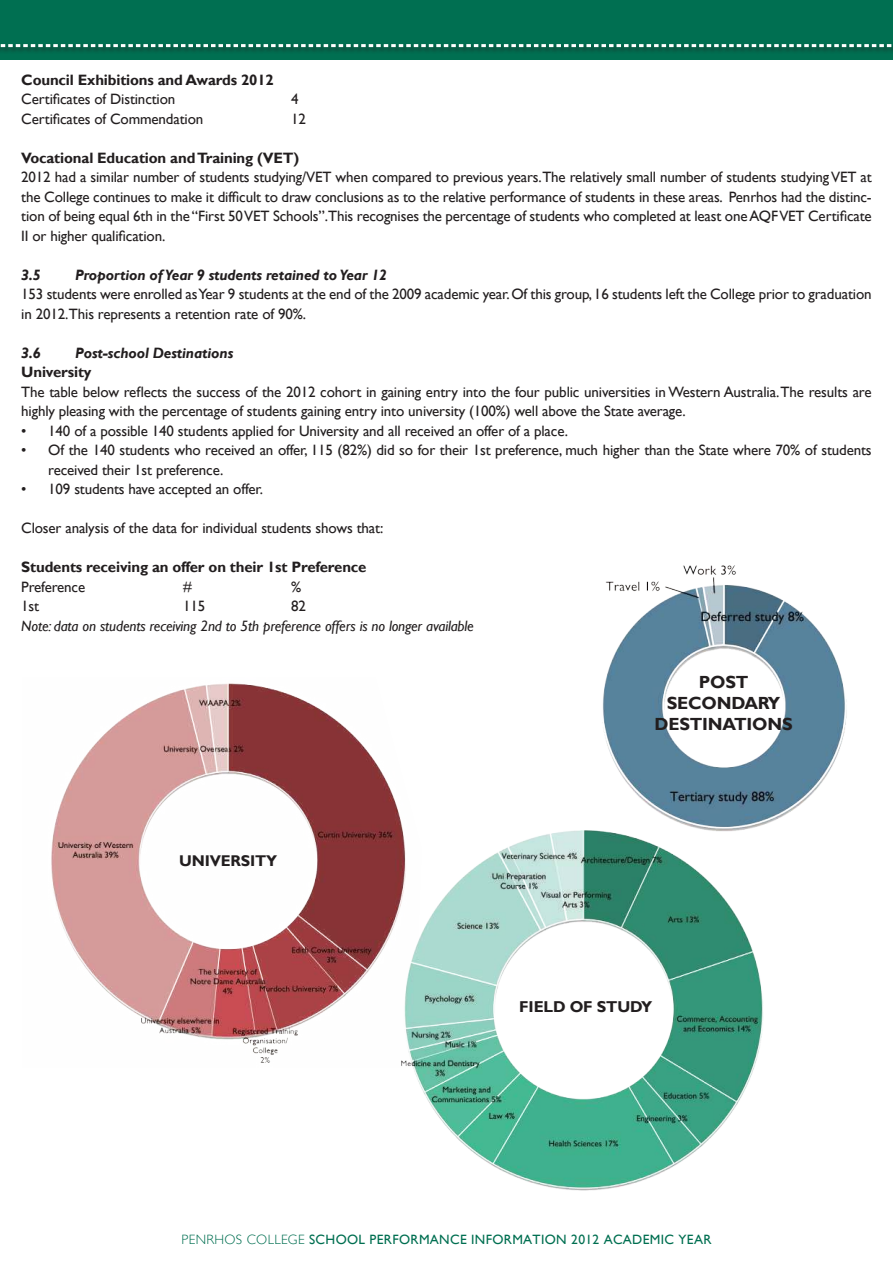
<style>
.page{position:relative;width:893px;height:1263px;background:#fff}
.page>*{position:absolute;margin:0;border:0;box-sizing:border-box;transform-origin:0 0}
.t1{font:700 17.55px/21.1px "Gill Sans";letter-spacing:-.01em;color:#221e1f;text-align:center}
.t2{font:700 15.75px "Gill Sans";letter-spacing:-.01em;color:#221e1f}
.t3{font:700 15.6px "Gill Sans";letter-spacing:-.01em;color:#221e1f}
.t4{font:15px/19.5px "Gill Sans";letter-spacing:-.01em;color:#221e1f}
.t5{font:700 15px "Gill Sans";letter-spacing:-.01em;color:#221e1f}
.t6{font:italic 15px "Gill Sans";letter-spacing:-.01em;color:#221e1f}
.t7{font:italic 700 15px "Gill Sans";letter-spacing:-.01em;color:#221e1f}
.t8{font:13.5px "Gill Sans";letter-spacing:.025em;color:#006f51}
.s1{font-weight:300}
</style>
<div class="page">
<div style="left:0;top:0;width:893px;height:60px;background:#006f51"></div>
<svg style="left:0;top:44px;width:893px;height:5px"></svg>
<img style="left:414px;top:830px;width:349px;height:361px">
<img style="left:51px;top:683px;width:372px;height:386px">
<img style="left:575px;top:565px;width:272px;height:275px">
<p class="t5" style="left:21px;top:74px;width:254px">Council Exhibitions and Awards 2012</p>
<p class="t4" style="left:21px;top:90px;width:156px">Certificates of Distinction</p>
<p class="t4" style="left:291px;top:90px;width:9px">4</p>
<p class="t4" style="left:21px;top:109px;width:184px">Certificates of Commendation</p>
<p class="t4" style="left:291px;top:109px;width:16px">12</p>
<p class="t5" style="left:21px;top:152px;width:279px">Vocational Education and Training (VET)</p>
<p class="t4" style="left:21px;top:169px;width:852px;text-align:justify">2012 had a similar number of students studying/VET when compared to previous years.The relatively small number of students studying VET at the College continues to make it difficult to draw conclusions as to the relative performance of students in these areas. Penrhos had the distinc&shy;tion of being equal 6th in the “First 50 VET Schools”.This recognises the percentage of students who completed at least one AQF VET Certificate II or higher qualification.</p>
<p class="t7" style="left:21px;top:266px;width:21px">3.5</p>
<p class="t7" style="left:75px;top:266px;width:313px">Proportion of Year 9 students retained to Year 12</p>
<p class="t4" style="left:21px;top:286px;width:852px">153 students were enrolled as Year 9 students at the end of the 2009 academic year. Of this group, 16 students left the College prior to graduation in 2012.This represents a retention rate of 90%.</p>
<p class="t7" style="left:21px;top:344px;width:21px">3.6</p>
<p class="t7" style="left:75px;top:344px;width:160px">Post-school Destinations</p>
<p class="t5" style="left:21px;top:366px;width:72px">University</p>
<p class="t4" style="left:21px;top:382px;width:852px">The table below reflects the success of the 2012 cohort in gaining entry into the four public universities in Western Australia. The results are highly pleasing with the percentage of students gaining entry into university (100%) well above the State average.</p>
<p class="t4" style="left:21px;top:421px;width:548px">• 140 of a possible 140 students applied for University and all received an offer of a place.</p>
<p class="t4" style="left:48px;top:441px;width:825px;text-indent:-27px">• Of the 140 students who received an offer, 115 (82%) did so for their 1st preference, much higher than the State where 70% of students received their 1st preference.</p>
<p class="t4" style="left:21px;top:480px;width:243px">• 109 students have accepted an offer.</p>
<p class="t4" style="left:21px;top:520px;width:364px">Closer analysis of the data for individual students shows that:</p>
<p class="t5" style="left:21px;top:561px;width:347px">Students receiving an offer on their 1st Preference</p>
<p class="t4" style="left:21px;top:578px;width:65px">Preference</p>
<p class="t4" style="left:183px;top:578px;width:10px">#</p>
<p class="t4" style="left:291px;top:578px;width:12px">%</p>
<p class="t4" style="left:21px;top:598px;width:19px">1st</p>
<p class="t4" style="left:183px;top:598px;width:24px">115</p>
<p class="t4" style="left:291px;top:598px;width:16px">82</p>
<p class="t6" style="left:21px;top:620px;width:454px">Note: data on students receiving 2nd to 5th preference offers is no longer available</p>
<p class="t3" style="left:179px;top:854px;width:100px">UNIVERSITY</p>
<p class="t1" style="left:654px;top:673px;width:140px">POST<br>SECONDARY<br>DESTINATIONS</p>
<p class="t2" style="left:519px;top:1000px;width:134px">FIELD OF STUDY</p>
<p class="t8" style="left:181px;top:1231px;width:531px"><span class="s1">PENRHOS COLLEGE</span> SCHOOL PERFORMANCE INFORMATION 2012 ACADEMIC YEAR</p>
</div>
